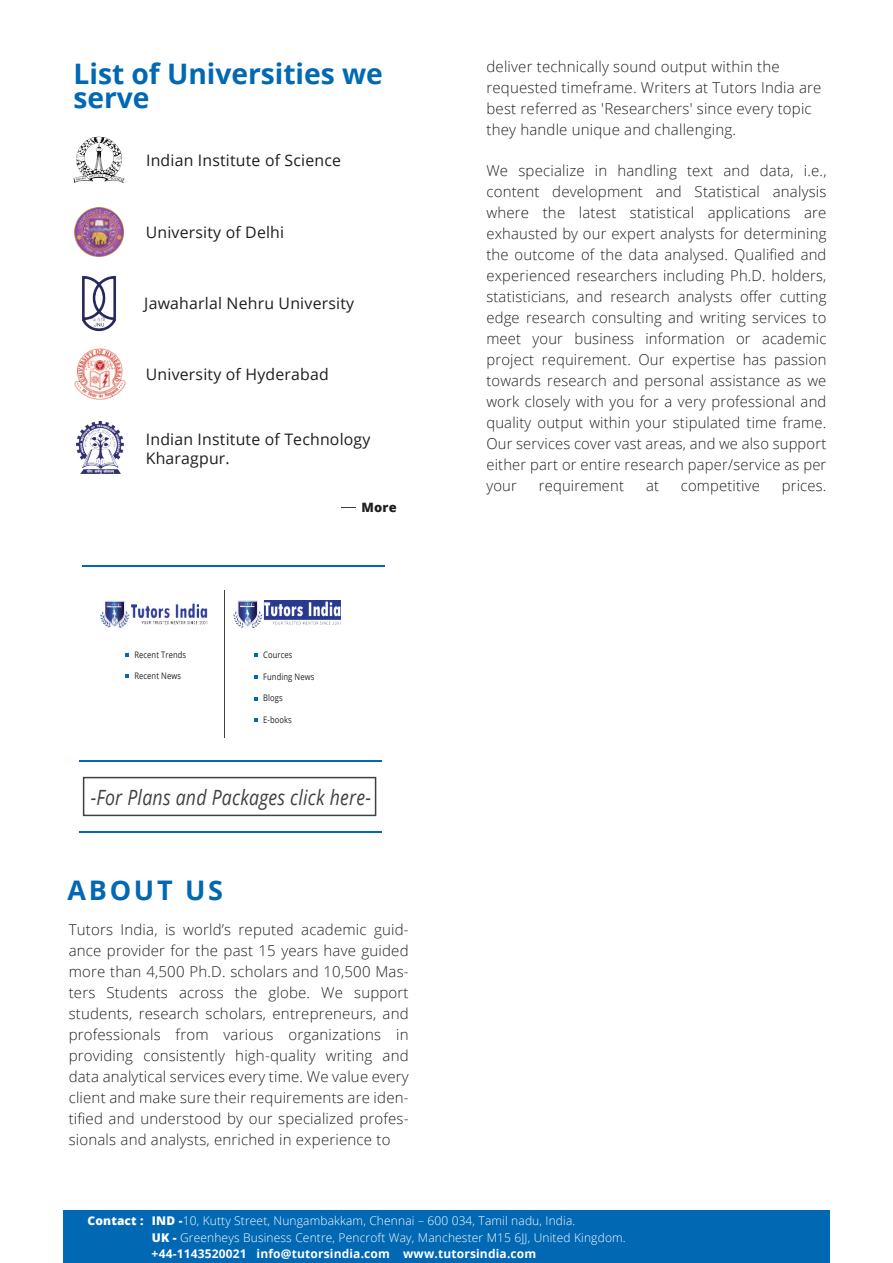
<style>
.page{position:relative;width:893px;height:1263px;background:#fff}
.page>*{position:absolute;margin:0;border:0;box-sizing:border-box;transform-origin:0 0}
.t1{font:700 28.2px/24px "Open Sans";color:#0168b3}
.t2{font:700 27px "Open Sans";letter-spacing:.1em;color:#0168b3}
.t3{font:italic 21px "Open Sans";letter-spacing:.015em;color:#424142;scale:.84 1}
.t4{font:15.9px/19px "Open Sans";letter-spacing:.01em;color:#221d1d}
.t5{font:300 15px/21px "Open Sans";letter-spacing:.015em;color:#231f20;text-align:justify}
.t6{font:800 12.9px "Open Sans";color:#231f20}
.t7{font:300 12px/16.5px "Open Sans";letter-spacing:.01em;color:#fff}
.t8{font:800 12px "Open Sans";letter-spacing:.01em;color:#fff}
.t9{font:9px "Open Sans";letter-spacing:.015em;color:#231f20;scale:.84 1}
.s1{font-weight:800}
.s2{font-weight:700}
</style>
<div class="page">
<div style="left:63px;top:1210px;width:766px;height:53px;background:#0168b3"></div>
<svg style="left:342px;top:507px;width:14px;height:1px"></svg>
<img style="left:73px;top:136px;width:52px;height:47px">
<img style="left:74px;top:208px;width:50px;height:48px">
<img style="left:82px;top:276px;width:34px;height:55px">
<img style="left:74px;top:348px;width:51px;height:52px">
<img style="left:76px;top:422px;width:47px;height:52px">
<hr style="left:79px;top:831px;width:302px;height:2px;background:#0168b3">
<hr style="left:79px;top:760px;width:302px;height:2px;background:#0168b3">
<hr style="left:83px;top:565px;width:302px;height:1px;background:#0168b3">
<img style="left:100px;top:600px;width:108px;height:28px">
<svg style="left:125px;top:653px;width:3px;height:4px"></svg>
<svg style="left:255px;top:653px;width:3px;height:4px"></svg>
<svg style="left:255px;top:718px;width:3px;height:4px"></svg>
<svg style="left:126px;top:674px;width:3px;height:4px"></svg>
<hr style="left:224px;top:590px;width:1px;height:148px;background:#424142">
<div style="left:83px;top:777px;width:293px;height:39px;border:2px solid #424142"></div>
<img style="left:234px;top:601px;width:107px;height:27px">
<h1 class="t1" style="left:74px;top:61px;width:311px">List of Universities we serve</h1>
<p class="t4" style="left:146px;top:151px;width:196px">Indian Institute of Science</p>
<p class="t4" style="left:146px;top:222px;width:140px">University of Delhi</p>
<p class="t4" style="left:144px;top:293px;width:211px">Jawaharlal Nehru University</p>
<p class="t4" style="left:146px;top:365px;width:185px">University of Hyderabad</p>
<p class="t4" style="left:146px;top:430px;width:226px">Indian Institute of Technology<br>Kharagpur.</p>
<p class="t9" style="left:134px;top:648px;width:63px">Recent Trends</p>
<p class="t9" style="left:134px;top:670px;width:57px">Recent News</p>
<p class="t6" style="left:361px;top:497px;width:37px">More</p>
<p class="t9" style="left:263px;top:649px;width:36px">Cources</p>
<p class="t9" style="left:263px;top:670px;width:62px">Funding News</p>
<p class="t9" style="left:263px;top:692px;width:25px">Blogs</p>
<p class="t9" style="left:263px;top:713px;width:36px">E-books</p>
<h3 class="t3" style="left:91px;top:782px;width:335px">-For Plans and Packages click here-</h3>
<h2 class="t2" style="left:68px;top:871px;width:157px">ABOUT US</h2>
<p class="t5" style="left:69px;top:919px;width:341px">Tutors India, is world’s reputed academic guid&shy;ance provider for the past 15 years have guided more than 4,500 Ph.D. scholars and 10,500 Mas&shy;ters Students across the globe. We support students, research scholars, entrepreneurs, and professionals from various organizations in providing consistently high-quality writing and data analytical services every time. We value every client and make sure their requirements are iden&shy;tified and understood by our specialized profes&shy;sionals and analysts, enriched in experience to</p>
<p class="t5" style="left:486px;top:56px;width:336px;text-align:left">deliver technically sound output within the requested timeframe. Writers at Tutors India are best referred as 'Researchers' since every topic they handle unique and challenging.</p>
<p class="t5" style="left:486px;top:160px;width:342px">We specialize in handling text and data, i.e., content development and Statistical analysis where the latest statistical applications are exhausted by our expert analysts for determining the outcome of the data analysed. Qualified and experienced researchers including Ph.D. holders, statisticians, and research analysts offer cutting edge research consulting and writing services to meet your business information or academic project requirement. Our expertise has passion towards research and personal assistance as we work closely with you for a very professional and quality output within your stipulated time frame.<br>Our services cover vast areas, and we also support either part or entire research paper/service as per your</p>
<p class="t5" style="left:539px;top:475px;width:87px">requirement</p>
<p class="t5" style="left:646px;top:475px;width:14px">at</p>
<p class="t5" style="left:681px;top:475px;width:81px">competitive</p>
<p class="t5" style="left:782px;top:475px;width:46px">prices.</p>
<p class="t8" style="left:87px;top:1211px;width:58px">Contact :</p>
<p class="t7" style="left:152px;top:1212px;width:476px"><span class="s1">IND -</span>10, Kutty Street, Nungambakkam, Chennai – 600 034, Tamil nadu, India.<br><span class="s1">UK -</span> Greenheys Business Centre, Pencroft Way, Manchester M15 6JJ, United Kingdom. <span class="s2">+44-1143520021 info@tutorsindia.com www.tutorsindia.com</span></p>
</div>
